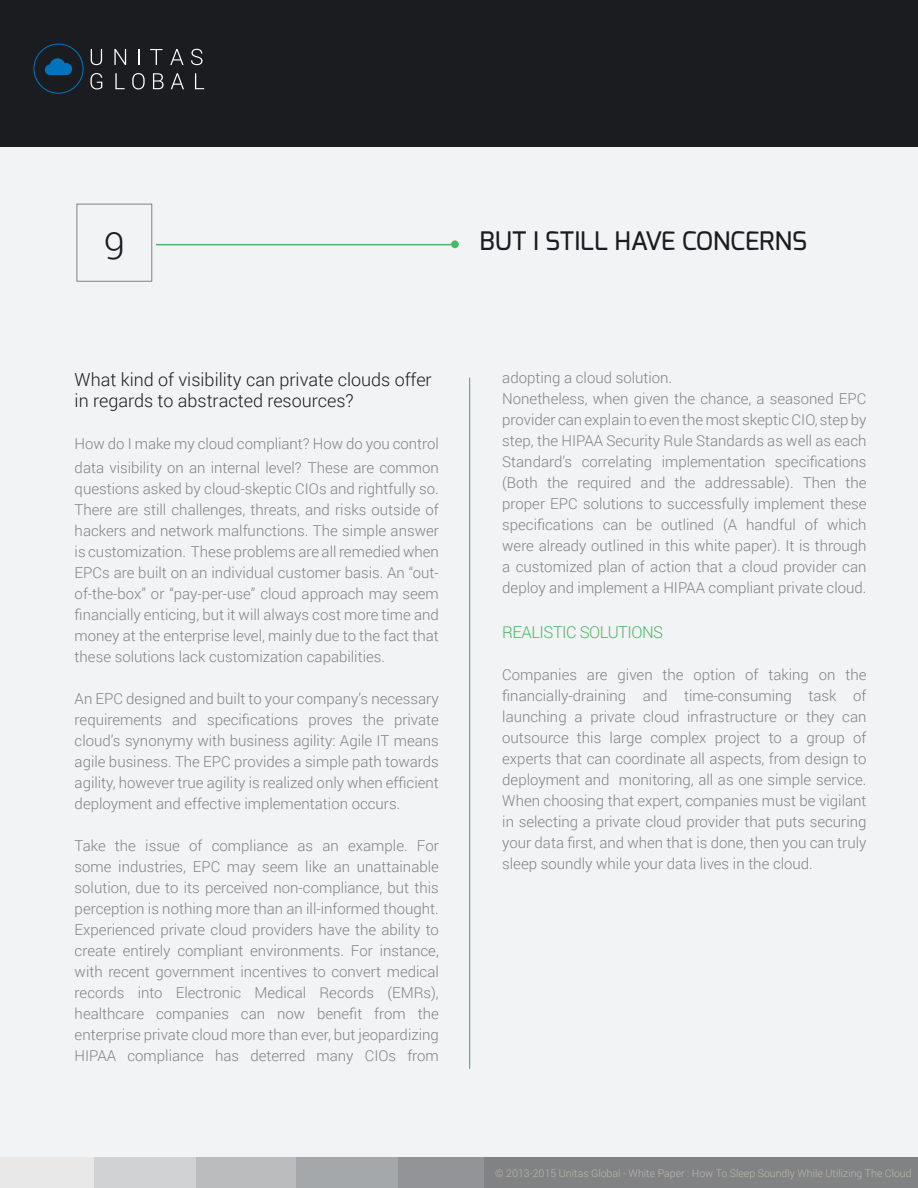
<style>
.page{position:relative;width:918px;height:1188px;background:#f2f3f4}
.page>*{position:absolute;margin:0;border:0;box-sizing:border-box;transform-origin:0 0}
.t1{font:300 37.5px "Roboto";color:#1b1c1f}
.t2{font:500 25.5px "Exo";color:#1b1c1f}
.t3{font:300 18px/21px "Roboto";color:#1b1c1f}
.t4{font:300 16.5px "Roboto";letter-spacing:-.03em;color:#49b867}
.t5{font:300 15px/21px "Roboto";color:#808284;text-align:justify}
.t6{font:300 10.5px "Roboto";color:#bdb8ad}
</style>
<div class="page">
<div style="left:0;top:1158px;width:94px;height:30px;background:#e8e8e9"></div>
<div style="left:195px;top:1158px;width:102px;height:30px;background:#babcbe"></div>
<div style="left:94px;top:1158px;width:101px;height:30px;background:#d1d2d3"></div>
<div style="left:297px;top:1158px;width:101px;height:30px;background:#a5a8ab"></div>
<div style="left:398px;top:1158px;width:101px;height:30px;background:#929497"></div>
<div style="left:485px;top:1158px;width:433px;height:30px;background:#808284"></div>
<div style="left:0;top:0;width:918px;height:147px;background:#1b1c1f"></div>
<svg style="left:91px;top:49px;width:11px;height:16px"></svg>
<svg style="left:114px;top:49px;width:12px;height:16px"></svg>
<svg style="left:138px;top:49px;width:2px;height:16px"></svg>
<svg style="left:150px;top:49px;width:12px;height:16px"></svg>
<svg style="left:170px;top:49px;width:14px;height:16px"></svg>
<svg style="left:191px;top:49px;width:11px;height:16px"></svg>
<svg style="left:90px;top:73px;width:12px;height:16px"></svg>
<svg style="left:115px;top:73px;width:10px;height:16px"></svg>
<svg style="left:132px;top:73px;width:13px;height:16px"></svg>
<svg style="left:153px;top:73px;width:11px;height:16px"></svg>
<svg style="left:171px;top:73px;width:13px;height:16px"></svg>
<svg style="left:195px;top:73px;width:9px;height:16px"></svg>
<div style="left:33px;top:44px;width:51px;height:50px;border:1px solid #0072bc;border-radius:50%"></div>
<svg style="left:45px;top:58px;width:27px;height:17px"></svg>
<hr style="left:156px;top:244px;width:295px;height:1px;background:#49b867">
<div style="left:451px;top:240px;width:8px;height:8px;background:#49b867;border-radius:50%"></div>
<div style="left:77px;top:204px;width:75px;height:77px;border:1px solid #808284"></div>
<hr style="left:469px;top:378px;width:1px;height:691px;background:#49b867">
<p class="t1" style="left:104px;top:219px;width:22px">9</p>
<p class="t2" style="left:480px;top:224px;width:329px">BUT I STILL HAVE CONCERNS</p>
<p class="t3" style="left:75px;top:369px;width:359px">What kind of visibility can private clouds offer in regards to abstracted resources?</p>
<p class="t5" style="left:75px;top:432px;width:366px;line-height:24px">How do I make my cloud compliant? How do you control data visibility on an internal level? These are common</p>
<p class="t5" style="left:75px;top:478px;width:366px">questions asked by cloud-skeptic CIOs and rightfully so.<br>There are still challenges, threats, and risks outside of hackers and network malfunctions. The simple answer is customization. These problems are all remedied when EPCs are built on an individual customer basis. An “out&shy;of-the-box” or “pay-per-use” cloud approach may seem financially enticing, but it will always cost more time and money at the enterprise level, mainly due to the fact that these solutions lack customization capabilities.</p>
<p class="t5" style="left:75px;top:688px;width:366px">An EPC designed and built to your company’s necessary requirements and specifications proves the private cloud’s synonymy with business agility: Agile IT means agile business. The EPC provides a simple path towards agility, however true agility is realized only when efficient deployment and effective implementation occurs.</p>
<p class="t5" style="left:75px;top:835px;width:366px">Take the issue of compliance as an example. For some industries, EPC may seem like an unattainable solution, due to its perceived non-compliance, but this perception is nothing more than an ill-informed thought.<br>Experienced private cloud providers have the ability to create entirely compliant environments. For instance, with recent government incentives to convert medical records into Electronic Medical Records (EMRs), healthcare companies can now benefit from the enterprise private cloud more than ever, but jeopardizing HIPAA compliance has deterred many CIOs from</p>
<p class="t5" style="left:502px;top:367px;width:171px">adopting a cloud solution.</p>
<p class="t5" style="left:502px;top:388px;width:366px">Nonetheless, when given the chance, a seasoned EPC provider can explain to even the most skeptic CIO, step by step, the HIPAA Security Rule Standards as well as each Standard’s correlating implementation specifications (Both the required and the addressable). Then the proper EPC solutions to successfully implement these specifications can be outlined (A handful of which were already outlined in this white paper). It is through a customized plan of action that a cloud provider can deploy and implement a HIPAA compliant private cloud.</p>
<p class="t4" style="left:502px;top:621px;width:162px">REALISTIC SOLUTIONS</p>
<p class="t5" style="left:502px;top:664px;width:366px">Companies are given the option of taking on the financially-draining and time-consuming task of launching a private cloud infrastructure or they can outsource this large complex project to a group of experts that can coordinate all aspects, from design to deployment and monitoring, all as one simple service.<br>When choosing that expert, companies must be vigilant in selecting a private cloud provider that puts securing your data first, and when that is done, then you can truly sleep soundly while your data lives in the cloud.</p>
<p class="t6" style="left:495px;top:1165px;width:418px">© 2013-2015 Unitas Global - White Paper : How To Sleep Soundly While Utilizing The Cloud</p>
</div>
